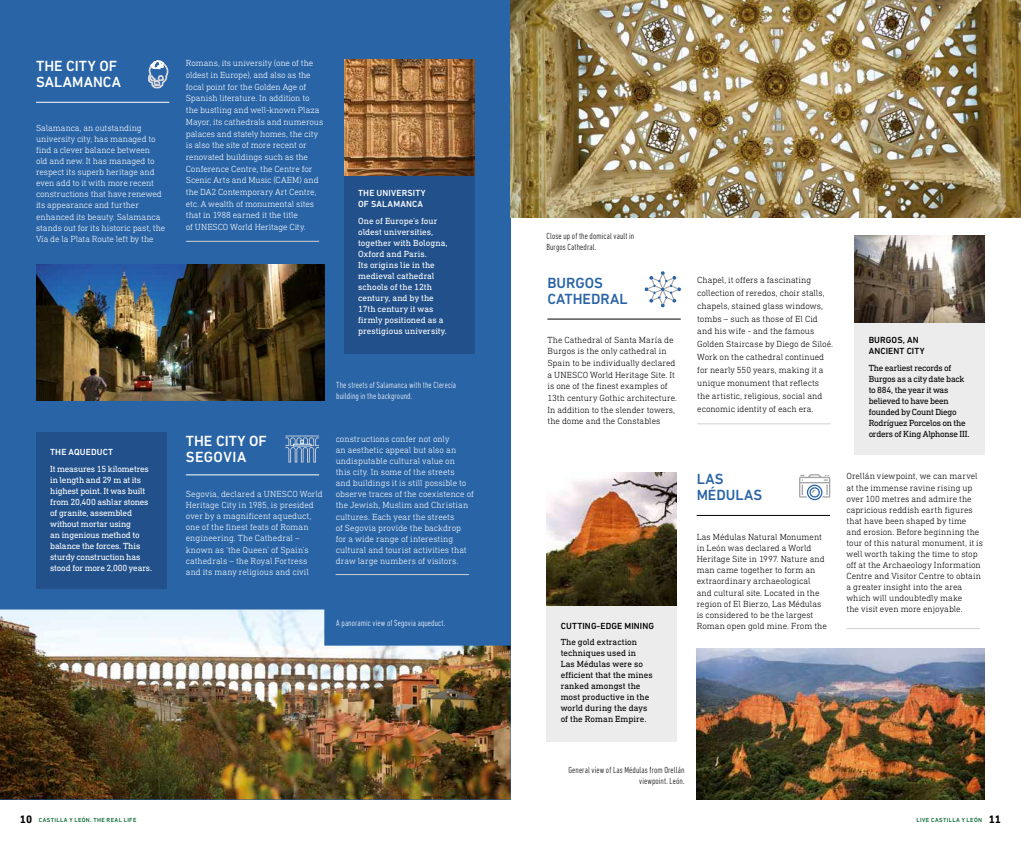
<style>
.page{position:relative;width:1021px;height:842px;background:#fff}
.page>*{position:absolute;margin:0;border:0;box-sizing:border-box;transform-origin:0 0}
.t1{font:500 15px/16px "DIN Next LT Pro";letter-spacing:.01em;color:#fff}
.t2{font:500 15px/16px "DIN Next LT Pro";color:#2964a6}
.t3{font:700 11px "DIN Next Slab Pro";color:#000}
.t4{font:300 9px/11.1px "DIN Next Slab Pro";letter-spacing:-.005em;color:#fff}
.t5{font:300 9px/11.1px "DIN Next Slab Pro";color:#000}
.t6{font:9px/11px "DIN Next Slab Pro";letter-spacing:-.005em;color:#fff}
.t7{font:9px/11px "DIN Next Slab Pro";letter-spacing:-.03em;color:#000}
.t8{font:9px/11px "DIN Next Slab Pro";letter-spacing:-.01em;color:#000}
.t9{font:300 condensed 9px/10.8px "DIN Next LT Pro";letter-spacing:.01em;color:#fff}
.t10{font:300 condensed 9px/10.8px "DIN Next LT Pro";letter-spacing:.01em;color:#000}
.t11{font:500 9px/10.8px "DIN Next LT Pro";letter-spacing:.015em;color:#000}
.t12{font:500 9px/10.8px "DIN Next LT Pro";letter-spacing:.015em;color:#fff}
.t13{font:500 6px "DIN Next LT Pro";letter-spacing:.065em;color:#07682e}
</style>
<div class="page">
<div style="left:0;top:0;width:510px;height:799px;background:#2964a6"></div>
<div style="left:854px;top:322px;width:130px;height:133px;background:#edeced"></div>
<div style="left:546px;top:605px;width:131px;height:136px;background:#edeced"></div>
<img style="left:510px;top:0;width:510px;height:218px">
<img style="left:36px;top:264px;width:288px;height:136px">
<img style="left:0;top:609px;width:510px;height:190px">
<div style="left:36px;top:432px;width:130px;height:156px;background:#21508a"></div>
<div style="left:344px;top:175px;width:130px;height:178px;background:#21508a"></div>
<img style="left:344px;top:60px;width:130px;height:115px">
<img style="left:854px;top:235px;width:130px;height:87px">
<img style="left:546px;top:473px;width:131px;height:132px">
<img style="left:696px;top:648px;width:288px;height:151px">
<hr style="left:36px;top:102px;width:133px;height:1px;background:#fff">
<hr style="left:186px;top:241px;width:133px;height:1px;background:#d1d1d2">
<hr style="left:186px;top:474px;width:133px;height:1px;background:#fff">
<hr style="left:335px;top:574px;width:134px;height:1px;background:#d1d1d2">
<hr style="left:547px;top:319px;width:133px;height:1px;background:#000">
<hr style="left:697px;top:423px;width:133px;height:1px;background:#d1d1d2">
<hr style="left:696px;top:515px;width:134px;height:1px;background:#000">
<hr style="left:846px;top:628px;width:133px;height:1px;background:#d1d1d2">
<svg style="left:799px;top:474px;width:31px;height:26px"></svg>
<svg style="left:285px;top:436px;width:34px;height:26px"></svg>
<svg style="left:148px;top:60px;width:21px;height:29px"></svg>
<svg style="left:644px;top:271px;width:37px;height:37px"></svg>
<h1 class="t1" style="left:36px;top:58px;width:86px">THE CITY OF<br>SALAMANCA</h1>
<p class="t4" style="left:36px;top:122px;width:131px">Salamanca, an outstanding university city, has managed to find a clever balance between<br>old and new. It has managed to respect its superb heritage and even add to it with more recent constructions that have renewed its appearance and further enhanced its beauty. Salamanca stands out for its historic past, the<br>Vía de la Plata Route left by the</p>
<p class="t12" style="left:50px;top:446px;width:64px">THE AQUEDUCT</p>
<p class="t6" style="left:50px;top:463px;width:103px">It measures 15 kilometres in length and 29 m at its highest point. It was built from 20,400 ashlar stones of granite, assembled without mortar using<br>an ingenious method to balance the forces. This sturdy construction has stood for more 2,000 years.</p>
<p class="t4" style="left:186px;top:57px;width:139px;line-height:11.7px">Romans, its university (one of the oldest in Europe), and also as the focal point for the Golden Age of Spanish literature. In addition to the bustling and well-known Plaza Mayor, its cathedrals and numerous palaces and stately homes, the city is also the site of more recent or renovated buildings such as the Conference Centre, the Centre for Scenic Arts and Music (CAEM) and the DA2 Contemporary Art Centre, etc. A wealth of monumental sites that in 1988 earned it the title<br>of UNESCO World Heritage City.</p>
<p class="t12" style="left:358px;top:188px;width:69px">THE UNIVERSITY<br>OF SALAMANCA</p>
<p class="t6" style="left:358px;top:215px;width:91px">One of Europe’s four oldest universities, together with Bologna,<br>Oxford and Paris.<br>Its origins lie in the medieval cathedral schools of the 12th century, and by the<br>17th century it was firmly positioned as a prestigious university.</p>
<p class="t9" style="left:336px;top:380px;width:121px">The streets of Salamanca with the Clerecía building in the background.</p>
<h1 class="t1" style="left:186px;top:433px;width:83px">THE CITY OF<br>SEGOVIA</h1>
<p class="t4" style="left:186px;top:488px;width:138px">Segovia, declared a UNESCO World<br>Heritage City in 1985, is presided over by a magnificent aqueduct, one of the finest feats of Roman engineering. The Cathedral – known as ‘the Queen’ of Spain’s cathedrals – the Royal Fortress and its many religious and civil</p>
<p class="t4" style="left:335px;top:433px;width:140px">constructions confer not only<br>an aesthetic appeal but also an undisputable cultural value on<br>this city. In some of the streets<br>and buildings it is still possible to observe traces of the coexistence of the Jewish, Muslim and Christian cultures. Each year the streets<br>of Segovia provide the backdrop for a wide range of interesting cultural and tourist activities that draw large numbers of visitors.</p>
<p class="t9" style="left:336px;top:617px;width:110px">A panoramic view of Segovia aqueduct.</p>
<p class="t10" style="left:546px;top:230px;width:89px">Close up of the domical vault in<br>Burgos Cathedral.</p>
<h1 class="t2" style="left:547px;top:274px;width:82px">BURGOS<br>CATHEDRAL</h1>
<p class="t5" style="left:547px;top:334px;width:131px;line-height:11.7px">The Cathedral of Santa María de<br>Burgos is the only cathedral in<br>Spain to be individually declared a UNESCO World Heritage Site. It is one of the finest examples of<br>13th century Gothic architecture.<br>In addition to the slender towers, the dome and the Constables</p>
<p class="t11" style="left:560px;top:620px;width:95px">CUTTING-EDGE MINING</p>
<p class="t8" style="left:560px;top:636px;width:93px">The gold extraction techniques used in<br>Las Médulas were so efficient that the mines ranked amongst the most productive in the world during the days of the Roman Empire.</p>
<p class="t5" style="left:697px;top:274px;width:137px;line-height:12.8px">Chapel, it offers a fascinating collection of reredos, choir stalls, chapels, stained glass windows, tombs – such as those of El Cid and his wife - and the famous<br>Golden Staircase by Diego de Siloé.<br>Work on the cathedral continued for nearly 550 years, making it a unique monument that reflects the artistic, religious, social and economic identity of each era.</p>
<h1 class="t2" style="left:696px;top:471px;width:67px">LAS<br>MÉDULAS</h1>
<p class="t5" style="left:696px;top:531px;width:132px">Las Médulas Natural Monument in León was declared a World<br>Heritage Site in 1997. Nature and man came together to form an extraordinary archaeological and cultural site. Located in the region of El Bierzo, Las Médulas is considered to be the largest<br>Roman open gold mine. From the</p>
<p class="t11" style="left:868px;top:335px;width:58px">BURGOS, AN<br>ANCIENT CITY</p>
<p class="t7" style="left:868px;top:362px;width:102px">The earliest records of<br>Burgos as a city date back to 884, the year it was believed to have been founded by Count Diego<br>Rodríguez Porcelos on the orders of King Alphonse III.</p>
<p class="t5" style="left:846px;top:471px;width:138px">Orellán viewpoint, we can marvel at the immense ravine rising up over 100 metres and admire the capricious reddish earth figures that have been shaped by time and erosion. Before beginning the tour of this natural monument, it is well worth taking the time to stop off at the Archaeology Information<br>Centre and Visitor Centre to obtain a greater insight into the area which will undoubtedly make<br>the visit even more enjoyable.</p>
<p class="t10" style="left:568px;top:764px;width:118px;text-align:right">General view of Las Médulas from Orellán viewpoint. León.</p>
<p class="t3" style="left:20px;top:813px;width:14px">10</p>
<p class="t3" style="left:988px;top:813px;width:14px">11</p>
<p class="t13" style="left:39px;top:816px;width:99px">CASTILLA Y LEÓN. THE REAL LIFE</p>
<p class="t13" style="left:916px;top:816px;width:67px">LIVE CASTILLA Y LEÓN</p>
</div>
